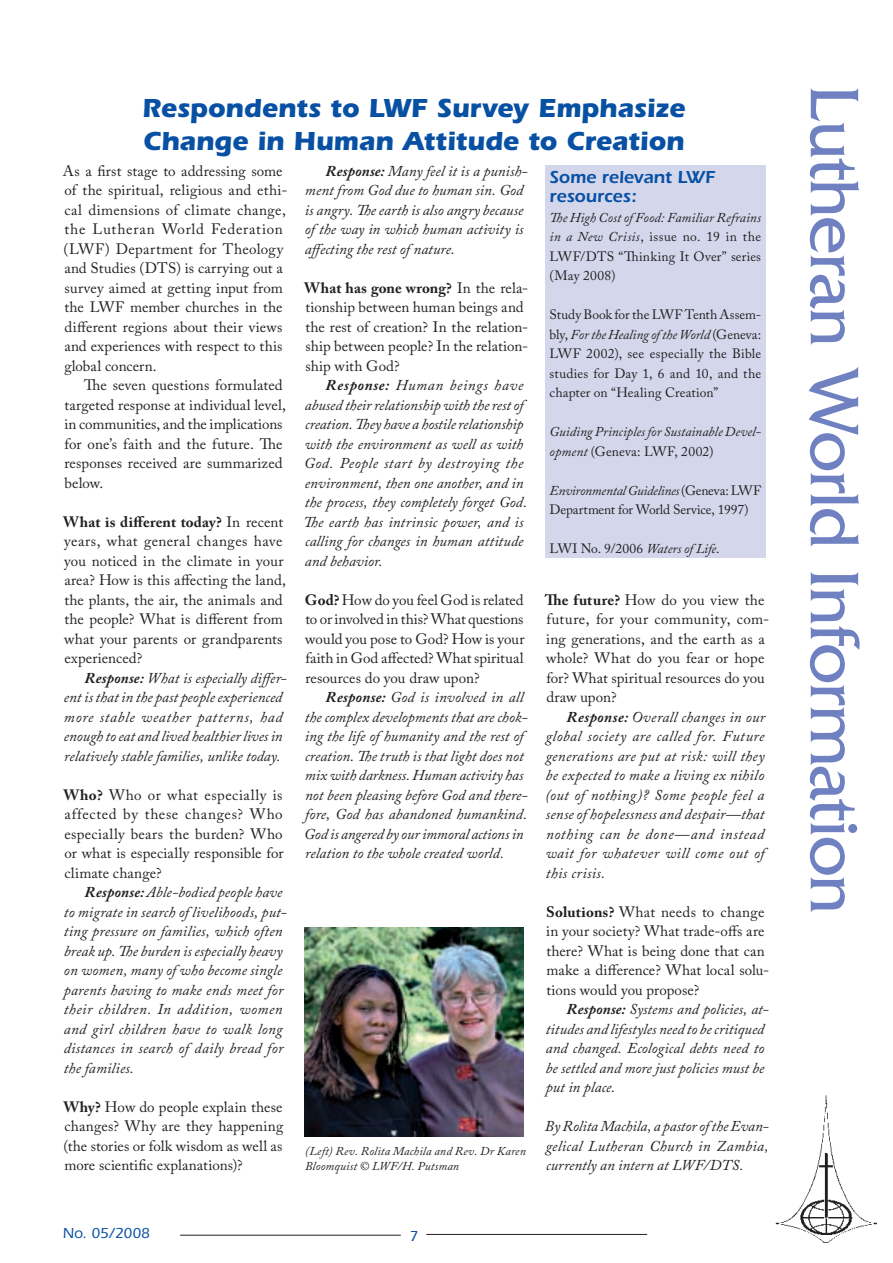
<style>
.page{position:relative;width:893px;height:1263px;background:#fff}
.page>*{position:absolute;margin:0;border:0;box-sizing:border-box;transform-origin:0 0}
.t1{font:72px "Friz Quadrata";letter-spacing:-.02em;color:#6f81c0}
.t2{font:700 27px/33px "Itc Eras";letter-spacing:-.005em;color:#0850a3}
.t3{font:600 18px/19.5px "Itc Eras";color:#0850a3}
.t4{font:italic 15px/19.5px "Adobe Caslon Pro";letter-spacing:.005em;color:#231f20}
.t5{font:15px/19.5px "Adobe Caslon Pro";letter-spacing:.01em;color:#231f20}
.t6{font:500 15px "Itc Eras";letter-spacing:.005em;color:#0850a3}
.t7{font:13.5px/19.5px "Adobe Caslon Pro";letter-spacing:.01em;color:#231f20;text-align:justify}
.t8{font:13.5px/19.5px "Adobe Caslon Pro";letter-spacing:-.015em;color:#231f20}
.t9{font:italic 13.5px/19.5px "Adobe Caslon Pro";color:#231f20}
.t10{font:italic 12px/15px "Adobe Caslon Pro";letter-spacing:.015em;color:#231f20}
.s1{font-weight:700}
.s2{font-style:italic}
.s3{font-style:normal}
</style>
<div class="page">
<hr style="left:180px;top:1235px;width:221px;height:1px;background:#231f20">
<hr style="left:426px;top:1234px;width:221px;height:1px;background:#231f20">
<img style="left:775px;top:1095px;width:102px;height:148px">
<img style="left:305px;top:928px;width:219px;height:208px">
<div style="left:545px;top:165px;width:220px;height:393px;background:#d4d7ec"></div>
<h2 class="t2" style="left:142px;top:92px;width:544px">Respondents to LWF Survey Emphasize<br>Change in Human Attitude to Creation</h2>
<p class="t5" style="left:63px;top:161px;width:226px">As a first stage to addressing some of the spiritual, religious and ethi&shy;cal dimensions of climate change, the Lutheran World Federation (LWF) Department for Theology and Studies (DTS) is carrying out a survey aimed at getting input from the LWF member churches in the different regions about their views and experiences with respect to this global concern.</p>
<p class="t5" style="left:64px;top:375px;width:223px;text-indent:20px">The seven questions formulated targeted response at individual level, in communities, and the implications for one’s faith and the future. The responses received are summarized below.</p>
<p class="t5" style="left:63px;top:512px;width:224px"><span class="s1">What is different today?</span> In recent years, what general changes have you noticed in the climate in your area? How is this affecting the land, the plants, the air, the animals and the people? What is different from what your parents or grandparents experienced?</p>
<p class="t4" style="left:64px;top:668px;width:225px;text-indent:21px"><span class="s1">Response:</span> What is especially differ&shy;ent is that in the past people experienced more stable weather patterns, had enough to eat and lived healthier lives in relatively stable families, unlike today.</p>
<p class="t5" style="left:63px;top:785px;width:222px;text-align:justify"><span class="s1">Who?</span> Who or what especially is affected by these changes? Who especially bears the burden? Who or what is especially responsible for climate change?</p>
<p class="t4" style="left:64px;top:882px;width:225px;text-indent:21px"><span class="s1">Response:</span> Able-bodied people have to migrate in search of livelihoods, put&shy;ting pressure on families, which often break up. The burden is especially heavy on women, many of who become single parents having to make ends meet for their children. In addition, women and girl children have to walk long distances in search of daily bread for the families.</p>
<p class="t5" style="left:63px;top:1097px;width:221px;text-align:justify"><span class="s1">Why?</span> How do people explain these changes? Why are they happening (the stories or folk wisdom as well as more scientific explanations)?</p>
<p class="t4" style="left:305px;top:161px;width:225px;text-indent:21px"><span class="s1">Response:</span> Many feel it is a punish&shy;ment from God due to human sin. God is angry. The earth is also angry because of the way in which human activity is affecting the rest of nature.</p>
<p class="t5" style="left:304px;top:278px;width:226px"><span class="s1">What has gone wrong?</span> In the rela&shy;tionship between human beings and the rest of creation? In the relation&shy;ship between people? In the relation&shy;ship with God?</p>
<p class="t4" style="left:303px;top:375px;width:225px;text-indent:22px"><span class="s1">Response:</span> Human beings have abused their relationship with the rest of creation. They have a hostile relationship with the environment as well as with God. People start by destroying the environment, then one another, and in the process, they completely forget God.<br>The earth has intrinsic power, and is calling for changes in human attitude and behavior.</p>
<p class="t5" style="left:305px;top:590px;width:221px;text-align:justify"><span class="s1">God?</span>How do you feel God is related to or involved in this? What questions would you pose to God? How is your faith in God affected? What spiritual resources do you draw upon?</p>
<p class="t4" style="left:304px;top:687px;width:225px;text-indent:22px"><span class="s1">Response:</span> God is involved in all the complex developments that are chok&shy;ing the life of humanity and the rest of creation. The truth is that light does not mix with darkness. Human activity has not been pleasing before God and there&shy;fore, God has abandoned humankind.<br>God is angered by our immoral actions in relation to the whole created world.</p>
<p class="t3" style="left:550px;top:167px;width:168px">Some relevant LWF resources:</p>
<p class="t7" style="left:550px;top:208px;width:213px"><span class="s2">The High Cost of Food: Familiar Refrains in a New Crisis</span>, issue no. 19 in the LWF/DTS “Thinking It Over” series (May 2008)</p>
<p class="t7" style="left:550px;top:305px;width:213px">Study Book for the LWF Tenth Assem&shy;bly, <span class="s2">For the Healing of the World</span> (Geneva:<br>LWF 2002), see especially the Bible studies for Day 1, 6 and 10, and the chapter on “Healing Creation”</p>
<p class="t9" style="left:550px;top:422px;width:213px">Guiding Principles for Sustainable Devel&shy;opment <span class="s3">(Geneva: LWF, 2002)</span></p>
<p class="t8" style="left:550px;top:481px;width:213px"><span class="s2">Environmental Guidelines</span> (Geneva: LWF<br>Department for World Service, 1997)</p>
<p class="t7" style="left:550px;top:539px;width:171px">LWI No. 9/2006 <span class="s2">Waters of Life</span>.</p>
<p class="t5" style="left:545px;top:590px;width:226px"><span class="s1">The future?</span> How do you view the future, for your community, com&shy;ing generations, and the earth as a whole? What do you fear or hope for? What spiritual resources do you draw upon?</p>
<p class="t4" style="left:545px;top:707px;width:221px;text-align:justify;text-indent:22px"><span class="s1">Response:</span> Overall changes in our global society are called for. Future generations are put at risk: will they be expected to make a living ex nihilo (out of nothing)? Some people feel a sense of hopelessness and despair—that nothing can be done—and instead wait for whatever will come out of this crisis.</p>
<p class="t5" style="left:546px;top:902px;width:224px"><span class="s1">Solutions?</span> What needs to change in your society? What trade-offs are there? What is being done that can make a difference? What local solu&shy;tions would you propose?</p>
<p class="t4" style="left:546px;top:999px;width:225px;text-indent:21px"><span class="s1">Response:</span> Systems and policies, at&shy;titudes and lifestyles need to be critiqued and changed. Ecological debts need to be settled and more just policies must be put in place.</p>
<p class="t4" style="left:545px;top:1116px;width:225px;text-align:justify">By Rolita Machila, a pastor of the Evan&shy;gelical Lutheran Church in Zambia, currently an intern at LWF/DTS.</p>
<p class="t10" style="left:305px;top:1143px;width:222px">(Left) Rev. Rolita Machila and Rev. Dr Karen<br>Bloomquist © LWF/H. Putsman</p>
<p class="t6" style="left:63px;top:1224px;width:89px">No. 05/2008</p>
<h1 class="t1" style="left:874px;top:85px;width:830px;rotate:90deg">Lutheran World Information</h1>
</div>
